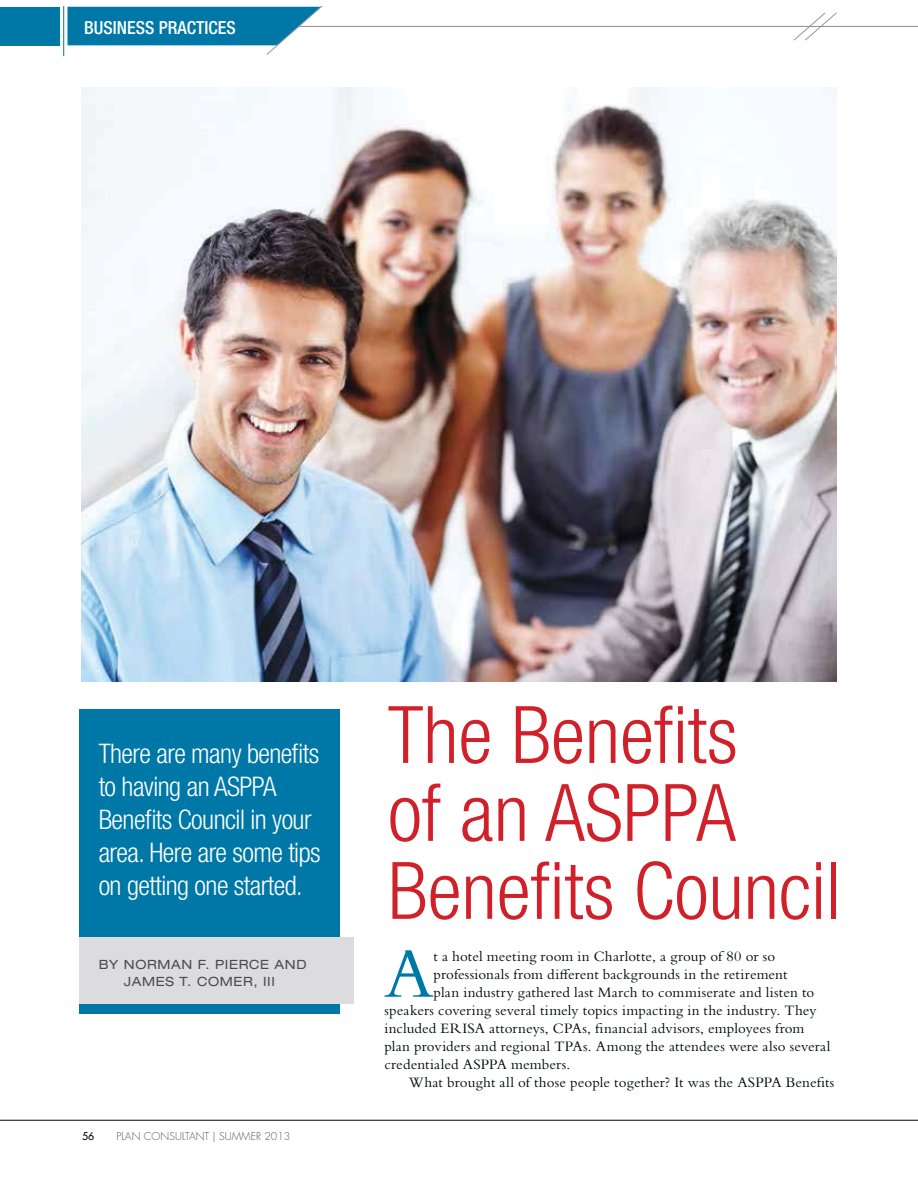
<style>
.page{position:relative;width:918px;height:1188px;background:#fff}
.page>*{position:absolute;margin:0;border:0;box-sizing:border-box;transform-origin:0 0}
.t1{font:300 condensed 79.35px/78px "Helvetica Neue LT Pro";color:#d0212a}
.t2{font:72.9px "Bembo Std";color:#0078a7}
.t3{font:300 condensed 27px/33px "Helvetica Neue LT Pro";letter-spacing:-.02em;color:#fff}
.t4{font:500 condensed 18px "Helvetica Neue LT Pro";color:#fff}
.t5{font:15px "Bembo Std";letter-spacing:.01em;color:#040809}
.t6{font:expanded 12.75px/16.5px "Helvetica Neue LT Pro";letter-spacing:.05em;color:#4c4c4f;text-align:center}
.t7{font:300 10.5px "Futura Std";color:#58585a}
.t8{font:500 10.5px "Futura Std";color:#040809}
</style>
<div class="page">
<hr style="left:0;top:1120px;width:918px;height:1px;background:#040809">
<img style="left:81px;top:88px;width:755px;height:594px">
<svg style="left:68px;top:7px;width:254px;height:48px"></svg>
<svg style="left:793px;top:12px;width:44px;height:29px"></svg>
<hr style="left:299px;top:26px;width:619px;height:1px;background:#939598">
<div style="left:0;top:7px;width:59px;height:38px;background:#0078a7"></div>
<hr style="left:63px;top:7px;width:1px;height:49px;background:#0078a7">
<div style="left:79px;top:709px;width:261px;height:304px;background:#0078a7"></div>
<div style="left:79px;top:937px;width:274px;height:67px;background:#dcdcde"></div>
<p class="t4" style="left:84px;top:17px;width:153px">BUSINESS PRACTICES</p>
<h3 class="t3" style="left:99px;top:740px;width:224px">There are many benefits to having an ASPPA<br>Benefits Council in your area. Here are some tips on getting one started.</h3>
<p class="t6" style="left:99px;top:958px;width:209px">BY NORMAN F. PIERCE AND<br>JAMES T. COMER, III</p>
<p class="t8" style="left:82px;top:1130px;width:14px">56</p>
<p class="t7" style="left:117px;top:1130px;width:175px">PLAN CONSULTANT | SUMMER 2013</p>
<h1 class="t1" style="left:388px;top:703px;width:454px">The Benefits<br>of an ASPPA<br>Benefits Council</h1>
<h2 class="t2" style="left:384px;top:949px;width:51px">A</h2>
<p class="t5" style="left:434px;top:951px;width:343px">t a hotel meeting room in Charlotte, a group of 80 or so</p>
<p class="t5" style="left:434px;top:969px;width:355px">professionals from different backgrounds in the retirement</p>
<p class="t5" style="left:434px;top:987px;width:382px">plan industry gathered last March to commiserate and listen to</p>
<p class="t5" style="left:384px;top:1005px;width:434px">speakers covering several timely topics impacting in the industry. They</p>
<p class="t5" style="left:384px;top:1023px;width:422px">included ERISA attorneys, CPAs, financial advisors, employees from</p>
<p class="t5" style="left:384px;top:1041px;width:447px">plan providers and regional TPAs. Among the attendees were also several</p>
<p class="t5" style="left:384px;top:1059px;width:187px">credentialed ASPPA members.</p>
<p class="t5" style="left:409px;top:1077px;width:427px">What brought all of those people together? It was the ASPPA Benefits</p>
</div>
